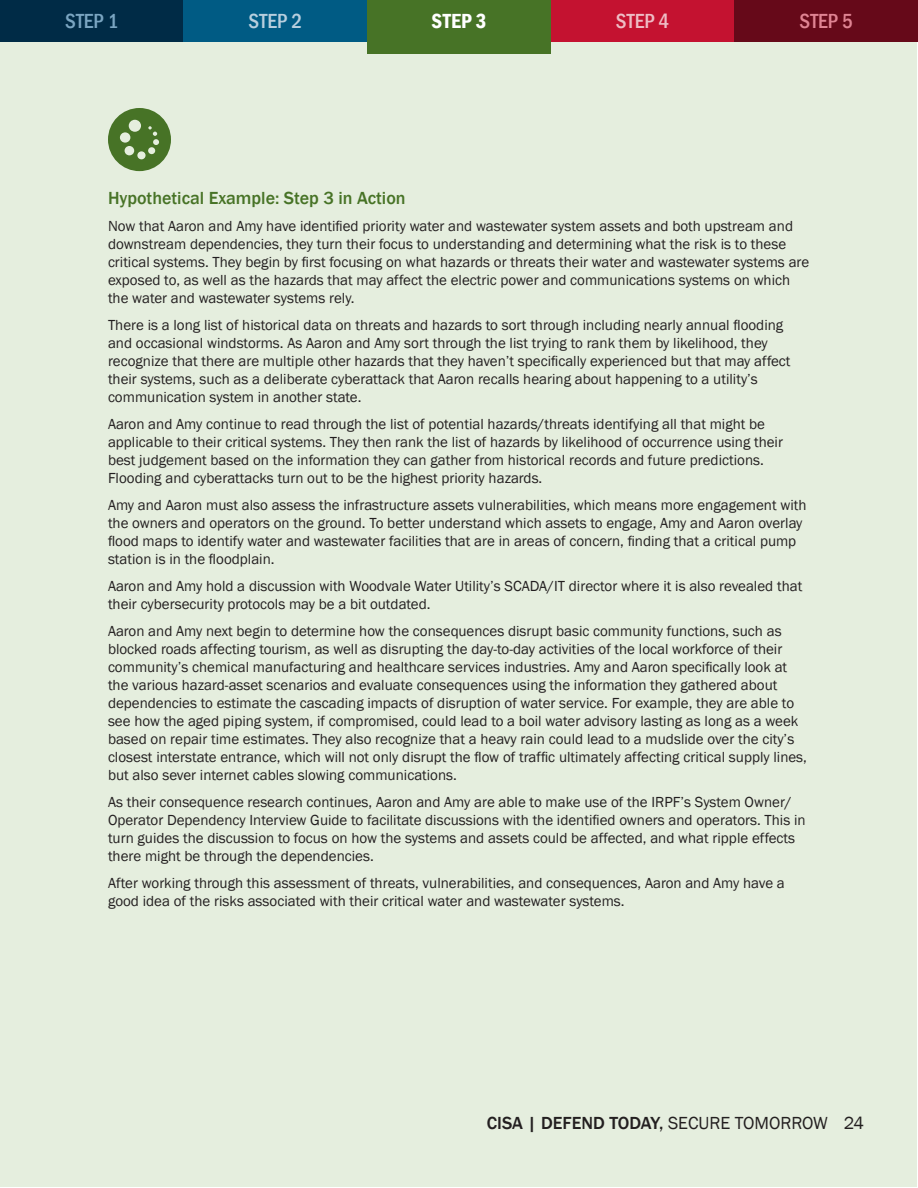
<style>
.page{position:relative;width:918px;height:1188px;background:#fff}
.page>*{position:absolute;margin:0;border:0;box-sizing:border-box;transform-origin:0 0}
.t1{font:500 condensed 21px "Franklin Gothic";color:#7aa5c1}
.t2{font:500 condensed 21px "Franklin Gothic";color:#b8cfde}
.t3{font:600 condensed 21px "Franklin Gothic";color:#fff}
.t4{font:500 condensed 21px "Franklin Gothic";color:#eebdc5}
.t5{font:500 condensed 21px "Franklin Gothic";color:#e08493}
.t6{font:500 18px "Franklin Gothic";color:#477326}
.t7{font:500 18px "Franklin Gothic";color:#231f20}
.t8{font:15px/18px "Franklin Gothic";color:#231f20}
.s1{font-weight:400}
</style>
<div class="page">
<div style="left:1px;top:42px;width:916px;height:1145px;background:#e5eede"></div>
<div style="left:0;top:0;width:184px;height:42px;background:#002b46"></div>
<div style="left:184px;top:0;width:183px;height:42px;background:#005b84"></div>
<div style="left:367px;top:0;width:184px;height:54px;background:#477326"></div>
<div style="left:551px;top:0;width:183px;height:42px;background:#c41230"></div>
<div style="left:734px;top:0;width:184px;height:42px;background:#660919"></div>
<div style="left:108px;top:108px;width:63px;height:63px;background:#477326;border-radius:50%"></div>
<div style="left:129px;top:120px;width:12px;height:12px;background:#e5eede;border-radius:50%"></div>
<div style="left:120px;top:132px;width:10px;height:11px;background:#e5eede;border-radius:50%"></div>
<div style="left:125px;top:146px;width:9px;height:9px;background:#e5eede;border-radius:50%"></div>
<div style="left:137px;top:151px;width:9px;height:8px;background:#e5eede;border-radius:50%"></div>
<div style="left:148px;top:147px;width:7px;height:7px;background:#e5eede;border-radius:50%"></div>
<svg style="left:148px;top:126px;width:11px;height:19px"></svg>
<h1 class="t1" style="left:65px;top:7px;width:55px">STEP 1</h1>
<h1 class="t2" style="left:249px;top:7px;width:55px">STEP 2</h1>
<h1 class="t3" style="left:432px;top:7px;width:56px">STEP 3</h1>
<h1 class="t4" style="left:616px;top:7px;width:55px">STEP 4</h1>
<h1 class="t5" style="left:799px;top:7px;width:55px">STEP 5</h1>
<h3 class="t6" style="left:108px;top:187px;width:299px">Hypothetical Example: Step 3 in Action</h3>
<p class="t8" style="left:108px;top:217px;width:703px">Now that Aaron and Amy have identified priority water and wastewater system assets and both upstream and downstream dependencies, they turn their focus to understanding and determining what the risk is to these critical systems. They begin by first focusing on what hazards or threats their water and wastewater systems are exposed to, as well as the hazards that may affect the electric power and communications systems on which the water and wastewater systems rely.</p>
<p class="t8" style="left:108px;top:316px;width:684px">There is a long list of historical data on threats and hazards to sort through including nearly annual flooding and occasional windstorms. As Aaron and Amy sort through the list trying to rank them by likelihood, they recognize that there are multiple other hazards that they haven’t specifically experienced but that may affect their systems, such as a deliberate cyberattack that Aaron recalls hearing about happening to a utility’s communication system in another state.</p>
<p class="t8" style="left:108px;top:415px;width:677px">Aaron and Amy continue to read through the list of potential hazards/threats identifying all that might be applicable to their critical systems. They then rank the list of hazards by likelihood of occurrence using their best judgement based on the information they can gather from historical records and future predictions.<br>Flooding and cyberattacks turn out to be the highest priority hazards.</p>
<p class="t8" style="left:108px;top:496px;width:700px">Amy and Aaron must also assess the infrastructure assets vulnerabilities, which means more engagement with the owners and operators on the ground. To better understand which assets to engage, Amy and Aaron overlay flood maps to identify water and wastewater facilities that are in areas of concern, finding that a critical pump station is in the floodplain.</p>
<p class="t8" style="left:108px;top:577px;width:696px">Aaron and Amy hold a discussion with Woodvale Water Utility’s SCADA/IT director where it is also revealed that their cybersecurity protocols may be a bit outdated.</p>
<p class="t8" style="left:108px;top:622px;width:701px">Aaron and Amy next begin to determine how the consequences disrupt basic community functions, such as blocked roads affecting tourism, as well as disrupting the day-to-day activities of the local workforce of their community’s chemical manufacturing and healthcare services industries. Amy and Aaron specifically look at the various hazard-asset scenarios and evaluate consequences using the information they gathered about dependencies to estimate the cascading impacts of disruption of water service. For example, they are able to see how the aged piping system, if compromised, could lead to a boil water advisory lasting as long as a week based on repair time estimates. They also recognize that a heavy rain could lead to a mudslide over the city’s closest interstate entrance, which will not only disrupt the flow of traffic ultimately affecting critical supply lines, but also sever internet cables slowing communications.</p>
<p class="t8" style="left:108px;top:793px;width:699px">As their consequence research continues, Aaron and Amy are able to make use of the IRPF’s System Owner/ Operator Dependency Interview Guide to facilitate discussions with the identified owners and operators. This in turn guides the discussion to focus on how the systems and assets could be affected, and what ripple effects there might be through the dependencies.</p>
<p class="t8" style="left:108px;top:874px;width:678px">After working through this assessment of threats, vulnerabilities, and consequences, Aaron and Amy have a good idea of the risks associated with their critical water and wastewater systems.</p>
<p class="t7" style="left:487px;top:1111px;width:379px">CISA | DEFEND TODAY, <span class="s1">SECURE TOMORROW 24</span></p>
</div>
